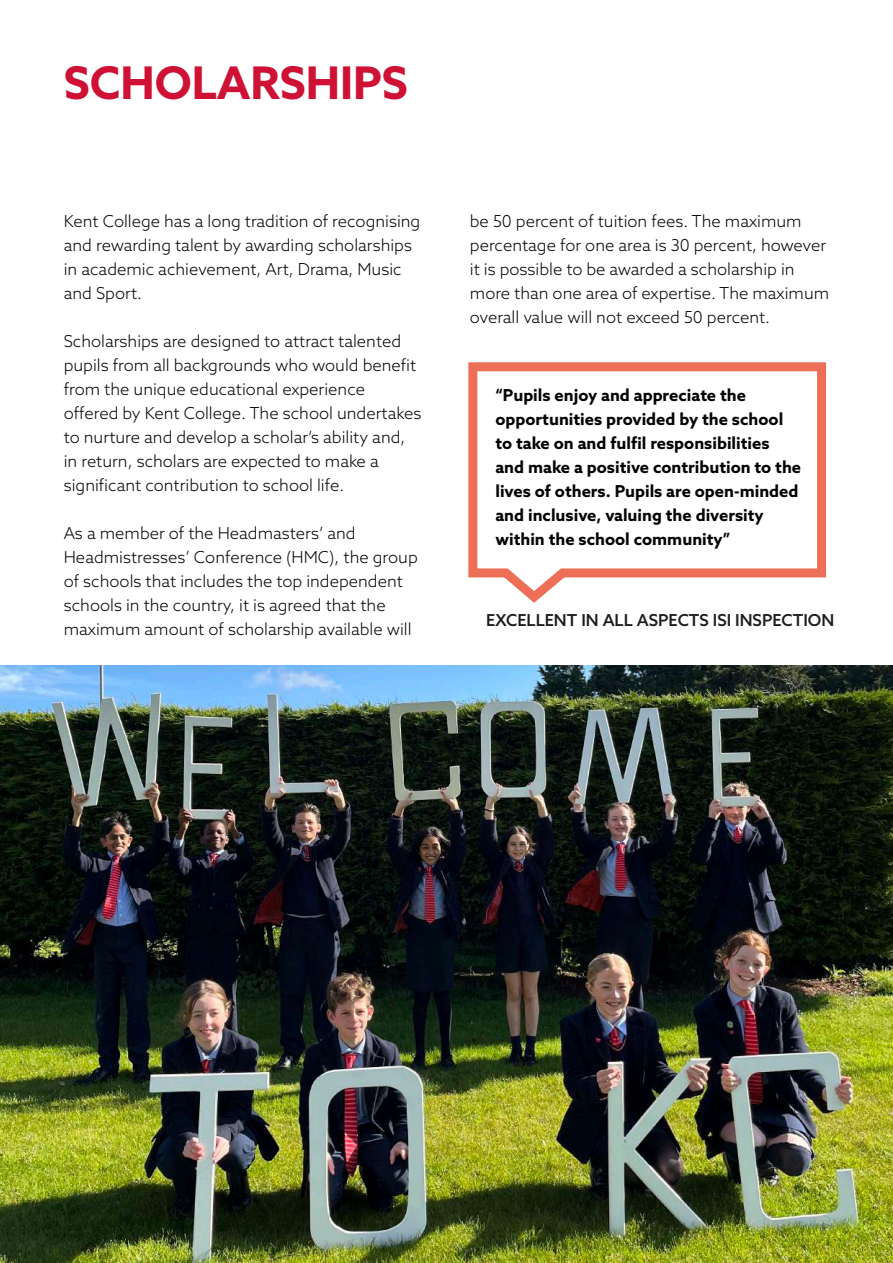
<style>
.page{position:relative;width:893px;height:1263px;background:#fff}
.page>*{position:absolute;margin:0;border:0;box-sizing:border-box;transform-origin:0 0}
.t1{font:700 45px "Azo Sans";color:#ce1134}
.t2{font:300 16.5px/24px "Azo Sans";color:#020304}
.t3{font:700 16.5px/24px "Azo Sans";color:#020304}
.t4{font:500 16.5px "Azo Sans";color:#1d1d1b}
</style>
<div class="page">
<img style="left:0;top:665px;width:893px;height:598px">
<svg style="left:468px;top:362px;width:358px;height:241px"></svg>
<h1 class="t1" style="left:64px;top:53px;width:346px">SCHOLARSHIPS</h1>
<p class="t2" style="left:64px;top:208px;width:358px">Kent College has a long tradition of recognising and rewarding talent by awarding scholarships in academic achievement, Art, Drama, Music and Sport.</p>
<p class="t2" style="left:64px;top:328px;width:359px">Scholarships are designed to attract talented pupils from all backgrounds who would benefit from the unique educational experience offered by Kent College. The school undertakes to nurture and develop a scholar’s ability and, in return, scholars are expected to make a significant contribution to school life.</p>
<p class="t2" style="left:64px;top:520px;width:355px">As a member of the Headmasters’ and Headmistresses’ Conference (HMC), the group of schools that includes the top independent schools in the country, it is agreed that the maximum amount of scholarship available will</p>
<p class="t2" style="left:470px;top:209px;width:361px">be 50 percent of tuition fees. The maximum percentage for one area is 30 percent, however it is possible to be awarded a scholarship in more than one area of expertise. The maximum overall value will not exceed 50 percent.</p>
<p class="t3" style="left:495px;top:383px;width:307px">“Pupils enjoy and appreciate the opportunities provided by the school to take on and fulfil responsibilities and make a positive contribution to the lives of others. Pupils are open-minded and inclusive, valuing the diversity within the school community”</p>
<p class="t4" style="left:486px;top:609px;width:350px">EXCELLENT IN ALL ASPECTS ISI INSPECTION</p>
</div>
